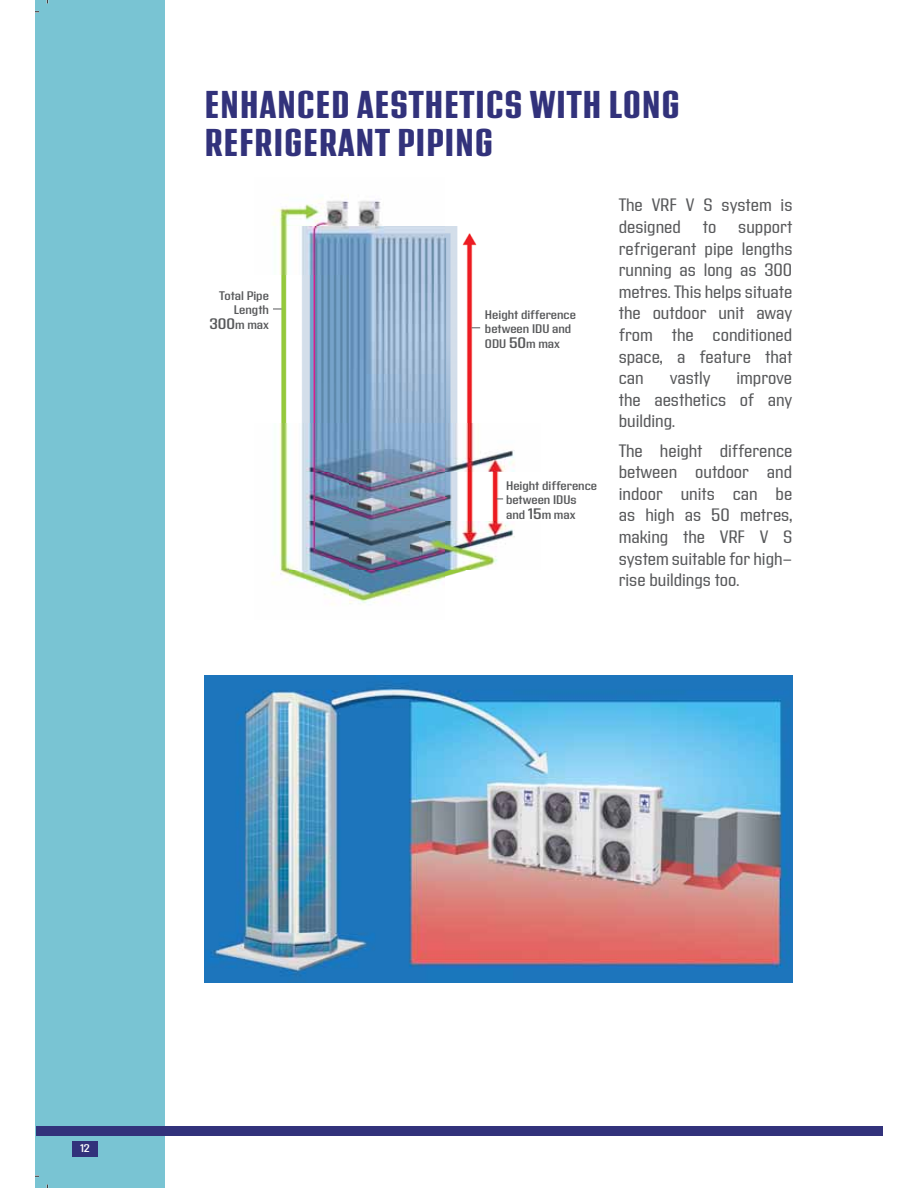
<style>
.page{position:relative;width:918px;height:1188px;background:#fff}
.page>*{position:absolute;margin:0;border:0;box-sizing:border-box;transform-origin:0 0}
.t1{font:700 condensed 38.7px/38.7px "Address Sans Pro";color:#32327b}
.t2{font:18px/21.6px "Address Sans Pro";color:#58595b;text-align:justify}
.t3{font:600 12.45px/13.8px "Address Sans Pro";color:#58595b}
.t4{font:600 11.1px "Address Sans Pro";color:#fff}
.s1{font-size:15.15px}
</style>
<div class="page">
<div style="left:36px;top:0;width:129px;height:1188px;background:#79c4d3"></div>
<div style="left:72px;top:1141px;width:25px;height:16px;background:#32327b"></div>
<div style="left:36px;top:1126px;width:846px;height:9px;background:#32327b"></div>
<img style="left:204px;top:675px;width:588px;height:308px">
<img style="left:272px;top:195px;width:243px;height:410px">
<h1 class="t1" style="left:204px;top:87px;width:478px">ENHANCED AESTHETICS WITH LONG<br>REFRIGERANT PIPING</h1>
<p class="t3" style="left:219px;top:289px;width:51px;text-align:right">Total Pipe<br>Length</p>
<p class="t3" style="left:209px;top:318px;width:61px"><span class="s1">300</span>m max</p>
<p class="t3" style="left:485px;top:308px;width:93px">Height difference between IDU and</p>
<p class="t3" style="left:485px;top:337px;width:77px">ODU <span class="s1">50</span>m max</p>
<p class="t3" style="left:506px;top:479px;width:93px">Height difference between IDUs</p>
<p class="t3" style="left:506px;top:508px;width:71px">and <span class="s1">15</span>m max</p>
<p class="t2" style="left:619px;top:195px;width:175px">The VRF V S system is designed to support refrigerant pipe lengths running as long as 300 metres. This helps situate the outdoor unit away from the conditioned space, a feature that can</p>
<p class="t2" style="left:670px;top:368px;width:42px">vastly</p>
<p class="t2" style="left:619px;top:368px;width:175px;text-indent:118px">improve the aesthetics of any building.</p>
<p class="t2" style="left:619px;top:440px;width:175px">The height difference between outdoor and indoor units can be as high as 50 metres, making the VRF V S system suitable for high&shy;rise buildings too.</p>
<p class="t4" style="left:80px;top:1142px;width:11px">12</p>
</div>
